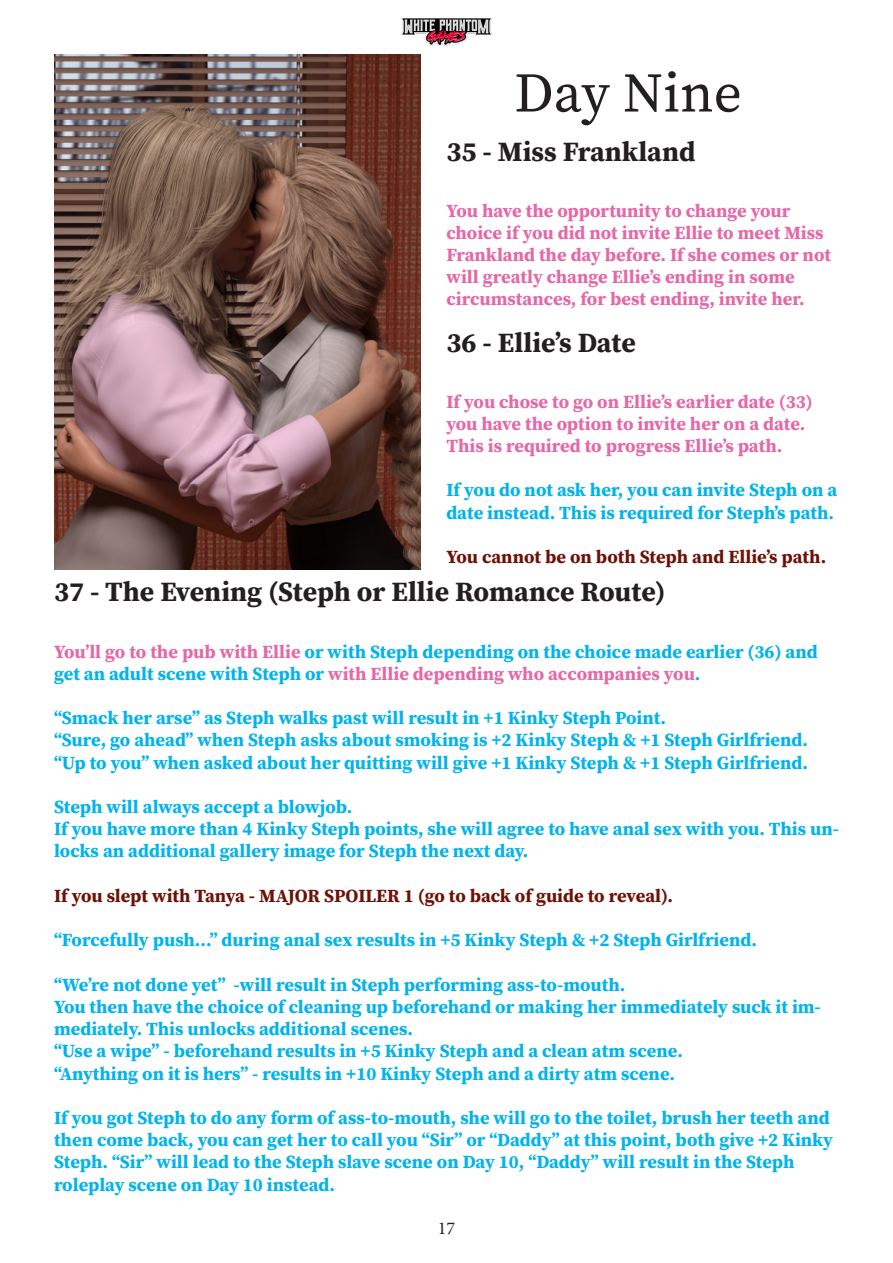
<style>
.page{position:relative;width:893px;height:1263px;background:#fff}
.page>*{position:absolute;margin:0;border:0;box-sizing:border-box;transform-origin:0 0}
.t1{font:55.5px "Source Serif Pro";color:#231f20}
.t2{font:700 27.75px "Source Serif Pro";color:#231f20}
.t3{font:700 18.45px/22.2px "Source Serif Pro";color:#00b3ec}
.t4{font:700 18.45px/22.2px "Source Serif Pro";color:#e567a7}
.t5{font:700 18.45px "Source Serif Pro";letter-spacing:-.005em;color:#6d1106}
.t6{font:18px "Minion Pro";color:#231f20}
.s1{color:#e567a7}
</style>
<div class="page">
<img style="left:400px;top:17px;width:93px;height:28px">
<img style="left:54px;top:54px;width:366px;height:516px">
<h1 class="t1" style="left:514px;top:56px;width:229px">Day Nine</h1>
<h2 class="t2" style="left:446px;top:133px;width:251px">35 - Miss Frankland</h2>
<p class="t4" style="left:446px;top:199px;width:386px">You have the opportunity to change your choice if you did not invite Ellie to meet Miss Frankland the day before. If she comes or not will greatly change Ellie’s ending in some circumstances, for best ending, invite her.</p>
<h2 class="t2" style="left:446px;top:323px;width:191px">36 - Ellie’s Date</h2>
<p class="t4" style="left:446px;top:390px;width:368px">If you chose to go on Ellie’s earlier date (33) you have the option to invite her on a date.<br>This is required to progress Ellie’s path.</p>
<p class="t3" style="left:446px;top:479px;width:392px">If you do not ask her, you can invite Steph on a date instead. This is required for Steph’s path.</p>
<p class="t5" style="left:446px;top:544px;width:381px">You cannot be on both Steph and Ellie’s path.</p>
<h2 class="t2" style="left:54px;top:572px;width:613px">37 - The Evening (Steph or Ellie Romance Route)</h2>
<p class="t3" style="left:54px;top:640px;width:765px"><span class="s1">You’ll go to the pub with Ellie</span> or with Steph depending on the choice made earlier (36) and get an adult scene with Steph or <span class="s1">with Ellie depending who accompanies you</span>.</p>
<p class="t3" style="left:54px;top:707px;width:755px">“Smack her arse” as Steph walks past will result in +1 Kinky Steph Point.<br>“Sure, go ahead” when Steph asks about smoking is +2 Kinky Steph &amp; +1 Steph Girlfriend. “Up to you” when asked about her quitting will give +1 Kinky Steph &amp; +1 Steph Girlfriend.</p>
<p class="t3" style="left:54px;top:795px;width:786px">Steph will always accept a blowjob.<br>If you have more than 4 Kinky Steph points, she will agree to have anal sex with you. This un&shy;locks an additional gallery image for Steph the next day.</p>
<p class="t5" style="left:54px;top:883px;width:620px">If you slept with Tanya - MAJOR SPOILER 1 (go to back of guide to reveal).</p>
<p class="t3" style="left:54px;top:929px;width:704px">“Forcefully push...” during anal sex results in +5 Kinky Steph &amp; +2 Steph Girlfriend.</p>
<p class="t3" style="left:54px;top:973px;width:768px">“We’re not done yet” -will result in Steph performing ass-to-mouth.<br>You then have the choice of cleaning up beforehand or making her immediately suck it im&shy;mediately. This unlocks additional scenes.<br>“Use a wipe” - beforehand results in +5 Kinky Steph and a clean atm scene.<br>“Anything on it is hers” - results in +10 Kinky Steph and a dirty atm scene.</p>
<p class="t3" style="left:54px;top:1106px;width:781px">If you got Steph to do any form of ass-to-mouth, she will go to the toilet, brush her teeth and then come back, you can get her to call you “Sir” or “Daddy” at this point, both give +2 Kinky Steph. “Sir” will lead to the Steph slave scene on Day 10, “Daddy” will result in the Steph roleplay scene on Day 10 instead.</p>
<p class="t6" style="left:438px;top:1216px;width:19px">17</p>
</div>
